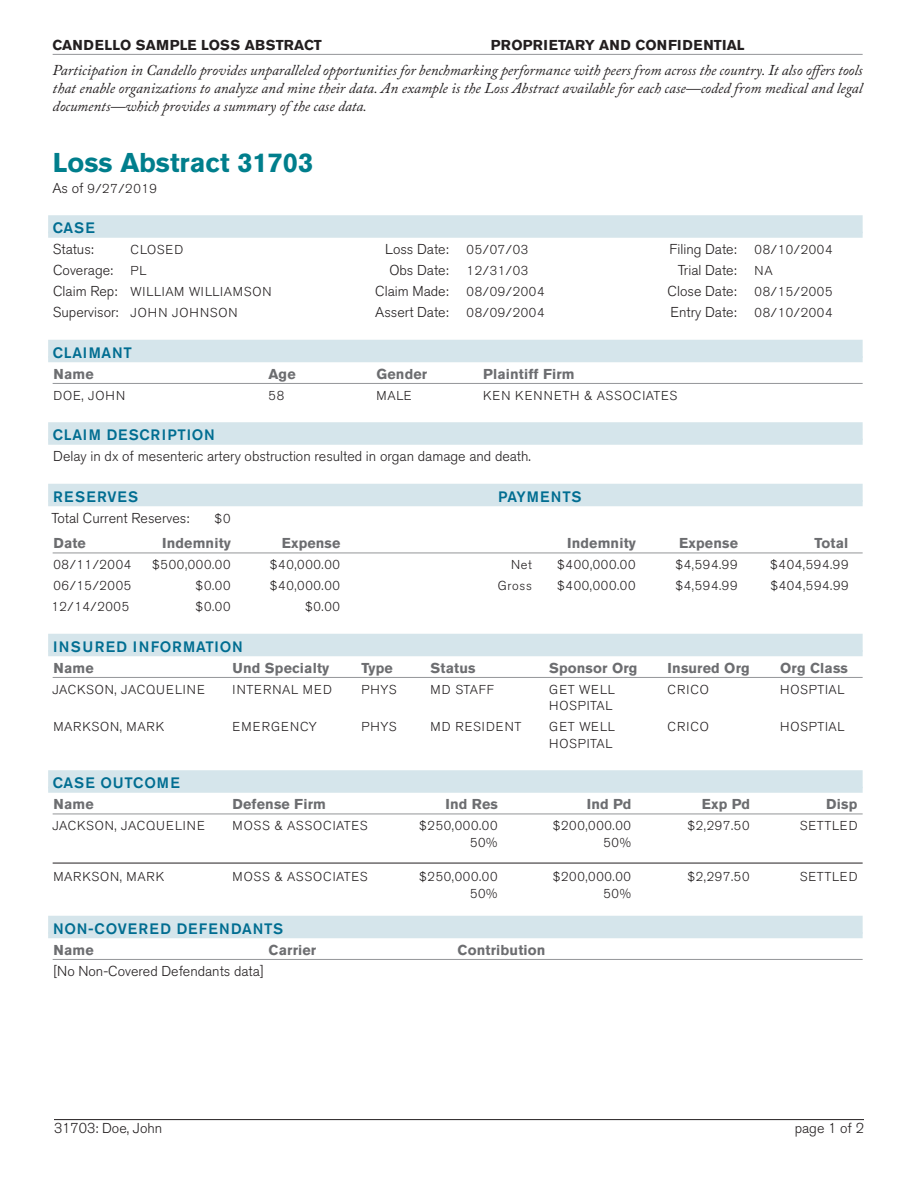
<style>
.page{position:relative;width:918px;height:1188px;background:#fff}
.page>*{position:absolute;margin:0;border:0;box-sizing:border-box;transform-origin:0 0}
.t1{font:700 27px "Akzidenz Grotesk BE";color:#007e8c}
.intro{font:italic 15px/18px "Adobe Caslon Pro";color:#231f20;text-align:justify}
.Section_Head{font:500 15px "Akzidenz Grotesk BE";letter-spacing:.05em;color:#006d91}
.Section_Head-2{font:500 15px "Akzidenz Grotesk BE";letter-spacing:.09em;color:#006d91}
.t2{font:300 14.25px "Akzidenz Grotesk BE";color:#231f20}
.subheads{font:700 14.25px "Akzidenz Grotesk BE";letter-spacing:.01em;color:#6c6d70}
.subheads-2{font:700 14.25px "Akzidenz Grotesk BE";letter-spacing:.01em;color:#231f20}
.t3{font:300 12.9px "Akzidenz Grotesk BE";letter-spacing:.05em;color:#231f20}
.t4{font:300 12.9px "Akzidenz Grotesk BE";letter-spacing:.07em;color:#231f20}
.t5{font:300 12.9px "Akzidenz Grotesk BE";letter-spacing:.09em;color:#231f20}
.t6{font:300 12.9px "Akzidenz Grotesk BE";letter-spacing:.08em;color:#231f20}
.s1{font-size:14.25px}
.s2{font-size:12.9px}
</style>
<div class="page">
<div style="left:48px;top:215px;width:815px;height:18px;background:#d5e5eb"></div>
<div style="left:48px;top:232px;width:815px;height:6px;background:#d5e5eb"></div>
<div style="left:48px;top:340px;width:815px;height:18px;background:#d5e5eb"></div>
<div style="left:48px;top:356px;width:815px;height:6px;background:#d5e5eb"></div>
<hr style="left:53px;top:383px;width:810px;height:1px;background:#939598">
<div style="left:48px;top:422px;width:815px;height:18px;background:#d5e5eb"></div>
<div style="left:48px;top:439px;width:815px;height:6px;background:#d5e5eb"></div>
<div style="left:48px;top:484px;width:815px;height:18px;background:#d5e5eb"></div>
<div style="left:48px;top:500px;width:815px;height:6px;background:#d5e5eb"></div>
<hr style="left:53px;top:553px;width:810px;height:1px;background:#939598">
<div style="left:48px;top:634px;width:815px;height:18px;background:#d5e5eb"></div>
<div style="left:48px;top:650px;width:815px;height:6px;background:#d5e5eb"></div>
<hr style="left:53px;top:677px;width:810px;height:1px;background:#939598">
<div style="left:48px;top:770px;width:815px;height:18px;background:#d5e5eb"></div>
<div style="left:48px;top:787px;width:815px;height:6px;background:#d5e5eb"></div>
<hr style="left:53px;top:814px;width:810px;height:1px;background:#939598">
<hr style="left:53px;top:863px;width:810px;height:1px;background:#231f20">
<div style="left:48px;top:916px;width:815px;height:18px;background:#d5e5eb"></div>
<div style="left:48px;top:932px;width:815px;height:6px;background:#d5e5eb"></div>
<hr style="left:53px;top:959px;width:810px;height:1px;background:#939598">
<hr style="left:54px;top:1119px;width:810px;height:1px;background:#231f20">
<hr style="left:53px;top:54px;width:810px;height:1px;background:#939598">
<p class="subheads-2" style="left:53px;top:36px;width:271px">CANDELLO SAMPLE LOSS ABSTRACT</p>
<p class="subheads-2" style="left:491px;top:36px;width:255px">PROPRIETARY AND CONFIDENTIAL</p>
<p class="intro" style="left:53px;top:61px;width:812px">Participation in Candello provides unparalleled opportunities for benchmarking performance with peers from across the country. It also offers tools that enable organizations to analyze and mine their data. An example is the Loss Abstract available for each case—coded from medical and legal documents—which provides a summary of the case data.</p>
<p class="t1" style="left:53px;top:147px;width:262px">Loss Abstract 31703</p>
<p class="t3" style="left:52px;top:181px;width:106px"><span class="s1">As of</span> 9/27/2019</p>
<p class="Section_Head" style="left:53px;top:219px;width:43px">CASE</p>
<p class="t2" style="left:53px;top:241px;width:42px">Status:</p>
<p class="t3" style="left:131px;top:243px;width:54px">CLOSED</p>
<p class="t2" style="left:385px;top:241px;width:65px">Loss Date:</p>
<p class="t3" style="left:467px;top:243px;width:63px">05/07/03</p>
<p class="t2" style="left:669px;top:241px;width:69px">Filing Date:</p>
<p class="t3" style="left:755px;top:243px;width:79px">08/10/2004</p>
<p class="t2" style="left:53px;top:262px;width:95px">Coverage: <span class="s2">PL</span></p>
<p class="t2" style="left:389px;top:262px;width:61px">Obs Date:</p>
<p class="t3" style="left:467px;top:264px;width:63px">12/31/03</p>
<p class="t2" style="left:678px;top:262px;width:60px">Trial Date:</p>
<p class="t3" style="left:755px;top:264px;width:20px">NA</p>
<p class="t3" style="left:53px;top:285px;width:220px"><span class="s1">Claim Rep:</span> WILLIAM WILLIAMSON</p>
<p class="t2" style="left:375px;top:283px;width:75px">Claim Made:</p>
<p class="t3" style="left:467px;top:285px;width:79px">08/09/2004</p>
<p class="t2" style="left:668px;top:283px;width:70px">Close Date:</p>
<p class="t3" style="left:755px;top:285px;width:79px">08/15/2005</p>
<p class="t2" style="left:53px;top:304px;width:186px">Supervisor: <span class="s2">JOHN JOHNSON</span></p>
<p class="t2" style="left:375px;top:304px;width:75px">Assert Date:</p>
<p class="t3" style="left:467px;top:306px;width:79px">08/09/2004</p>
<p class="t2" style="left:671px;top:304px;width:68px">Entry Date:</p>
<p class="t3" style="left:755px;top:306px;width:79px">08/10/2004</p>
<p class="Section_Head" style="left:53px;top:343px;width:81px">CLAIMANT</p>
<p class="subheads" style="left:53px;top:366px;width:42px">Name</p>
<p class="subheads" style="left:269px;top:366px;width:29px">Age</p>
<p class="subheads" style="left:377px;top:366px;width:52px">Gender</p>
<p class="subheads" style="left:483px;top:366px;width:93px">Plaintiff Firm</p>
<p class="t3" style="left:53px;top:388px;width:73px">DOE, JOHN</p>
<p class="t3" style="left:269px;top:388px;width:17px">58</p>
<p class="t3" style="left:377px;top:388px;width:37px">MALE</p>
<p class="t4" style="left:483px;top:388px;width:196px">KEN KENNETH &amp; ASSOCIATES</p>
<p class="Section_Head" style="left:53px;top:426px;width:163px">CLAIM DESCRIPTION</p>
<p class="t2" style="left:53px;top:448px;width:479px">Delay in dx of mesenteric artery obstruction resulted in organ damage and death.</p>
<p class="Section_Head-2" style="left:53px;top:487px;width:86px">RESERVES</p>
<p class="Section_Head" style="left:498px;top:487px;width:85px">PAYMENTS</p>
<p class="t2" style="left:52px;top:510px;width:139px">Total Current Reserves:</p>
<p class="t3" style="left:215px;top:511px;width:17px">$0</p>
<p class="subheads" style="left:53px;top:535px;width:34px">Date</p>
<p class="subheads" style="left:162px;top:535px;width:70px">Indemnity</p>
<p class="subheads" style="left:282px;top:535px;width:60px">Expense</p>
<p class="subheads" style="left:567px;top:535px;width:70px">Indemnity</p>
<p class="subheads" style="left:679px;top:535px;width:60px">Expense</p>
<p class="subheads" style="left:815px;top:535px;width:35px">Total</p>
<p class="t3" style="left:53px;top:558px;width:79px">08/11/2004</p>
<p class="t3" style="left:152px;top:558px;width:80px">$500,000.00</p>
<p class="t3" style="left:270px;top:558px;width:72px">$40,000.00</p>
<p class="t3" style="left:511px;top:558px;width:22px">Net</p>
<p class="t3" style="left:557px;top:558px;width:80px">$400,000.00</p>
<p class="t3" style="left:675px;top:558px;width:64px">$4,594.99</p>
<p class="t3" style="left:770px;top:558px;width:80px">$404,594.99</p>
<p class="t3" style="left:53px;top:579px;width:79px">06/15/2005</p>
<p class="t3" style="left:196px;top:579px;width:36px">$0.00</p>
<p class="t3" style="left:270px;top:579px;width:72px">$40,000.00</p>
<p class="t3" style="left:498px;top:579px;width:36px">Gross</p>
<p class="t3" style="left:557px;top:579px;width:80px">$400,000.00</p>
<p class="t3" style="left:675px;top:579px;width:64px">$4,594.99</p>
<p class="t3" style="left:770px;top:579px;width:80px">$404,594.99</p>
<p class="t3" style="left:51px;top:600px;width:79px">12/14/2005</p>
<p class="t3" style="left:196px;top:600px;width:36px">$0.00</p>
<p class="t3" style="left:305px;top:600px;width:36px">$0.00</p>
<p class="Section_Head-2" style="left:53px;top:637px;width:191px">INSURED INFORMATION</p>
<p class="subheads" style="left:53px;top:660px;width:42px">Name</p>
<p class="subheads" style="left:233px;top:660px;width:98px">Und Specialty</p>
<p class="subheads" style="left:362px;top:660px;width:33px">Type</p>
<p class="subheads" style="left:431px;top:660px;width:46px">Status</p>
<p class="subheads" style="left:549px;top:660px;width:90px">Sponsor Org</p>
<p class="subheads" style="left:668px;top:660px;width:84px">Insured Org</p>
<p class="subheads" style="left:780px;top:660px;width:69px">Org Class</p>
<p class="t4" style="left:52px;top:682px;width:154px">JACKSON, JACQUELINE</p>
<p class="t5" style="left:233px;top:682px;width:101px">INTERNAL MED</p>
<p class="t3" style="left:362px;top:682px;width:36px">PHYS</p>
<p class="t3" style="left:431px;top:682px;width:65px">MD STAFF</p>
<p class="t3" style="left:549px;top:682px;width:67px">GET WELL</p>
<p class="t3" style="left:668px;top:682px;width:43px">CRICO</p>
<p class="t3" style="left:780px;top:682px;width:66px">HOSPTIAL</p>
<p class="t3" style="left:549px;top:699px;width:65px">HOSPITAL</p>
<p class="t3" style="left:53px;top:720px;width:112px">MARKSON, MARK</p>
<p class="t5" style="left:233px;top:720px;width:86px">EMERGENCY</p>
<p class="t3" style="left:362px;top:720px;width:36px">PHYS</p>
<p class="t6" style="left:431px;top:720px;width:92px">MD RESIDENT</p>
<p class="t3" style="left:549px;top:720px;width:67px">GET WELL</p>
<p class="t3" style="left:668px;top:720px;width:43px">CRICO</p>
<p class="t3" style="left:780px;top:720px;width:66px">HOSPTIAL</p>
<p class="t3" style="left:549px;top:736px;width:65px">HOSPITAL</p>
<p class="Section_Head" style="left:53px;top:774px;width:128px">CASE OUTCOME</p>
<p class="subheads" style="left:53px;top:796px;width:42px">Name</p>
<p class="subheads" style="left:233px;top:796px;width:95px">Defense Firm</p>
<p class="subheads" style="left:445px;top:796px;width:54px">Ind Res</p>
<p class="subheads" style="left:587px;top:796px;width:46px">Ind Pd</p>
<p class="subheads" style="left:702px;top:796px;width:50px">Exp Pd</p>
<p class="subheads" style="left:826px;top:796px;width:33px">Disp</p>
<p class="t4" style="left:52px;top:819px;width:154px">JACKSON, JACQUELINE</p>
<p class="t3" style="left:233px;top:819px;width:137px">MOSS &amp; ASSOCIATES</p>
<p class="t3" style="left:419px;top:819px;width:80px">$250,000.00</p>
<p class="t3" style="left:553px;top:819px;width:80px">$200,000.00</p>
<p class="t3" style="left:687px;top:819px;width:64px">$2,297.50</p>
<p class="t3" style="left:800px;top:819px;width:59px">SETTLED</p>
<p class="t3" style="left:470px;top:835px;width:29px">50%</p>
<p class="t3" style="left:604px;top:835px;width:29px">50%</p>
<p class="t3" style="left:53px;top:870px;width:112px">MARKSON, MARK</p>
<p class="t3" style="left:233px;top:870px;width:137px">MOSS &amp; ASSOCIATES</p>
<p class="t3" style="left:419px;top:870px;width:80px">$250,000.00</p>
<p class="t3" style="left:553px;top:870px;width:80px">$200,000.00</p>
<p class="t3" style="left:687px;top:870px;width:64px">$2,297.50</p>
<p class="t3" style="left:800px;top:870px;width:59px">SETTLED</p>
<p class="t3" style="left:470px;top:886px;width:29px">50%</p>
<p class="t3" style="left:604px;top:886px;width:29px">50%</p>
<p class="Section_Head" style="left:53px;top:919px;width:232px">NON-COVERED DEFENDANTS</p>
<p class="subheads" style="left:53px;top:942px;width:42px">Name</p>
<p class="subheads" style="left:269px;top:942px;width:49px">Carrier</p>
<p class="subheads" style="left:458px;top:942px;width:89px">Contribution</p>
<p class="t2" style="left:53px;top:963px;width:212px">[No Non-Covered Defendants data]</p>
<p class="t2" style="left:54px;top:1120px;width:110px">31703: Doe, John</p>
<p class="t2" style="left:795px;top:1120px;width:71px">page 1 of 2</p>
</div>
